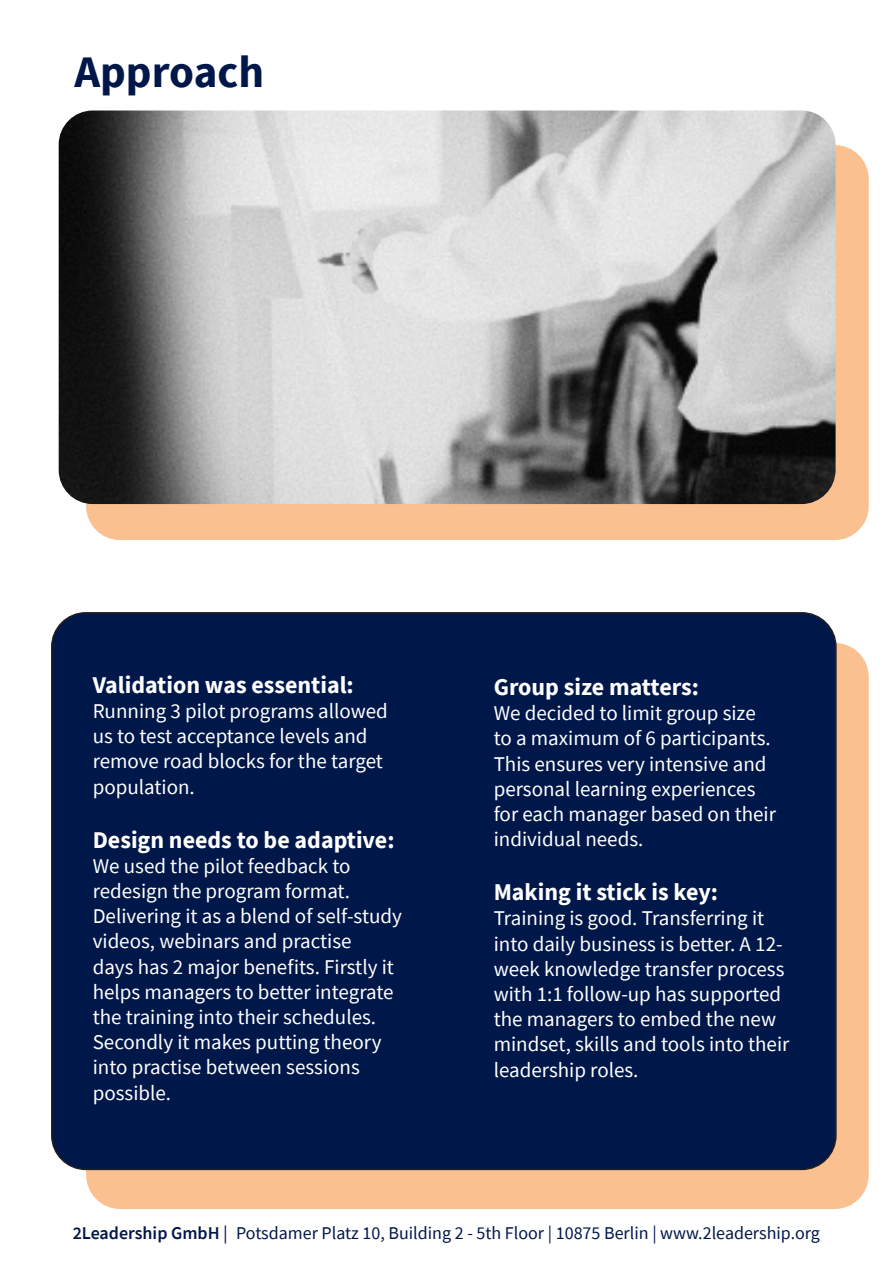
<style>
.page{position:relative;width:893px;height:1263px;background:#fff}
.page>*{position:absolute;margin:0;border:0;box-sizing:border-box;transform-origin:0 0}
.HEADING_DARK_BLUE{font:700 45px "Source Sans Pro";color:#00174a}
.Normal_Text_Dark_Blu{font:700 24px "Source Sans Pro";color:#fff}
.Normal_Text_Dark_Blu-2{font:21px/25.2px "Source Sans Pro";color:#fff}
.t1{font:18px "Source Sans Pro";color:#00174a}
.s1{font-weight:600}
.s2{font-family:"Minion Pro"}
</style>
<div class="page">
<div style="left:86px;top:145px;width:783px;height:395px;background:#fac08f;border-radius:34px"></div>
<div style="left:86px;top:643px;width:783px;height:566px;background:#fac08f;border-radius:34px"></div>
<div style="left:52px;top:613px;width:784px;height:556px;background:#00174a;border-radius:34px"></div>
<img style="left:59px;top:110px;width:777px;height:394px">
<p class="HEADING_DARK_BLUE" style="left:74px;top:42px;width:191px">Approach</p>
<p class="Normal_Text_Dark_Blu" style="left:93px;top:668px;width:263px">Validation was essential:</p>
<p class="Normal_Text_Dark_Blu-2" style="left:93px;top:698px;width:297px">Running 3 pilot programs allowed us to test acceptance levels and remove road blocks for the target population.</p>
<p class="Normal_Text_Dark_Blu" style="left:93px;top:823px;width:303px">Design needs to be adaptive:</p>
<p class="Normal_Text_Dark_Blu-2" style="left:93px;top:853px;width:311px">We used the pilot feedback to redesign the program format.<br>Delivering it as a blend of self-study videos, webinars and practise<br>days has 2 major benefits. Firstly it helps managers to better integrate the training into their schedules.<br>Secondly it makes putting theory into practise between sessions possible.</p>
<p class="Normal_Text_Dark_Blu" style="left:494px;top:671px;width:207px">Group size matters:</p>
<p class="Normal_Text_Dark_Blu-2" style="left:494px;top:700px;width:284px">We decided to limit group size to a maximum of 6 participants.<br>This ensures very intensive and personal learning experiences for each manager based on their individual needs.</p>
<p class="Normal_Text_Dark_Blu" style="left:494px;top:876px;width:226px">Making it stick is key:</p>
<p class="Normal_Text_Dark_Blu-2" style="left:494px;top:906px;width:297px">Training is good. Transferring it into daily business is better. A 12- week knowledge transfer process with 1:1 follow-up has supported the managers to embed the new mindset, skills and tools into their leadership roles.</p>
<p class="t1" style="left:73px;top:1222px;width:749px"><span class="s1">2Leadership GmbH</span> <span class="s2">|</span> Potsdamer Platz 10, Building 2 - 5th Floor | 10875 Berlin | www.2leadership.org</p>
</div>
